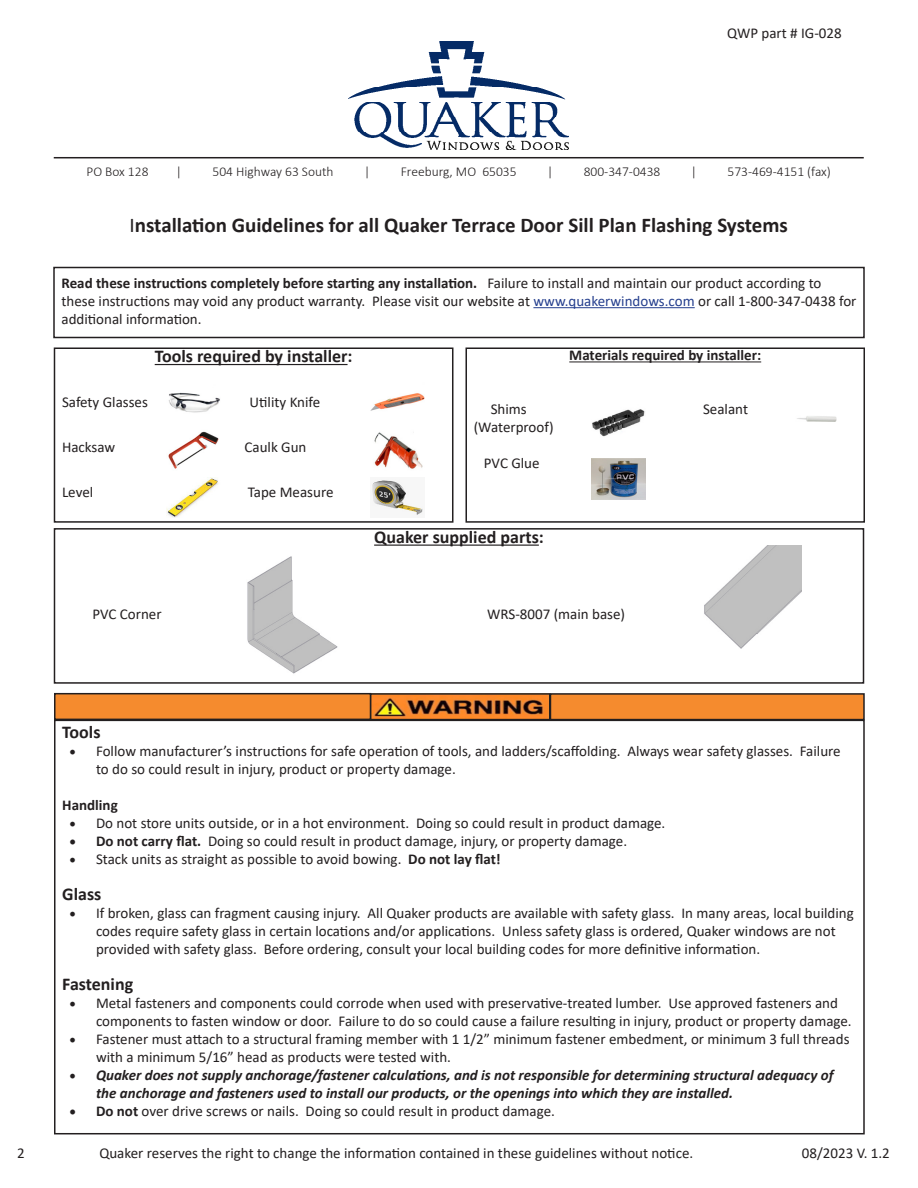
<style>
.page{position:relative;width:918px;height:1188px;background:#fff}
.page>*{position:absolute;margin:0;border:0;box-sizing:border-box;transform-origin:0 0}
.t1{font:700 21px "Calibri";color:#231f20}
.t2{font:700 18px "Calibri";color:#231f20}
.t3{font:15px/18px "Calibri";color:#231f20}
.t4{font:italic 700 15px/18px "Calibri";color:#231f20}
.t5{font:700 15px "Calibri";color:#231f20}
.t6{font:300 13.5px "Calibri";color:#231f20}
.s1{font-weight:400}
.s2{font-weight:700}
.s3{color:#253f8e}
.s4{font-family:"Minion Pro";font-size:18px}
.s5{font-family:"Minion Pro";font-weight:700;font-size:18px}
.s6{font-family:"Minion Pro";font-weight:400;font-style:normal;font-size:18px}
</style>
<div class="page">
<img style="left:349px;top:42px;width:220px;height:108px">
<hr style="left:54px;top:157px;width:810px;height:1px;background:#231f20">
<hr style="left:533px;top:307px;width:162px;height:1px;background:#253f8e">
<div style="left:53px;top:267px;width:812px;height:71px;border:2px solid #231f20"></div>
<img style="left:373px;top:696px;width:175px;height:21px">
<div style="left:370px;top:693px;width:181px;height:27px;border:2px solid #231f20"></div>
<div style="left:55px;top:694px;width:315px;height:25px;background:#f58b2e"></div>
<div style="left:54px;top:693px;width:317px;height:27px;border:2px solid #231f20"></div>
<div style="left:550px;top:694px;width:314px;height:26px;background:#f58b2e"></div>
<div style="left:550px;top:693px;width:315px;height:27px;border:2px solid #231f20"></div>
<div style="left:54px;top:720px;width:811px;height:414px;border:2px solid #231f20"></div>
<hr style="left:155px;top:364px;width:193px;height:1px;background:#231f20">
<div style="left:54px;top:347px;width:399px;height:176px;border:2px solid #231f20"></div>
<img style="left:169px;top:392px;width:51px;height:21px">
<img style="left:371px;top:393px;width:54px;height:18px">
<img style="left:168px;top:431px;width:51px;height:38px">
<img style="left:374px;top:432px;width:49px;height:37px">
<img style="left:167px;top:477px;width:51px;height:41px">
<img style="left:372px;top:480px;width:51px;height:35px">
<hr style="left:569px;top:361px;width:192px;height:1px;background:#231f20">
<div style="left:465px;top:347px;width:400px;height:176px;border:2px solid #231f20"></div>
<img style="left:592px;top:409px;width:53px;height:28px">
<img style="left:797px;top:416px;width:40px;height:6px">
<hr style="left:374px;top:545px;width:165px;height:1px;background:#231f20">
<div style="left:54px;top:528px;width:810px;height:156px;border:2px solid #231f20"></div>
<img style="left:247px;top:556px;width:91px;height:118px">
<img style="left:704px;top:545px;width:97px;height:104px">
<img style="left:591px;top:459px;width:54px;height:40px">
<p class="t3" style="left:727px;top:24px;width:116px">QWP part # IG-028</p>
<p class="t6" style="left:87px;top:163px;width:63px">PO Box 128</p>
<p class="t6" style="left:176px;top:163px;width:8px">|</p>
<p class="t6" style="left:213px;top:163px;width:122px">504 Highway 63 South</p>
<p class="t6" style="left:364px;top:163px;width:8px">|</p>
<p class="t6" style="left:401px;top:163px;width:117px">Freeburg, MO 65035</p>
<p class="t6" style="left:547px;top:163px;width:8px">|</p>
<p class="t6" style="left:584px;top:163px;width:78px">800-347-0438</p>
<p class="t6" style="left:691px;top:163px;width:8px">|</p>
<p class="t6" style="left:728px;top:163px;width:105px">573-469-4151 (fax)</p>
<p class="t1" style="left:130px;top:210px;width:660px"><span class="s1">I</span>nstallation Guidelines for all Quaker Terrace Door Sill Plan Flashing Systems</p>
<p class="t3" style="left:62px;top:274px;width:796px"><span class="s2">Read these instructions completely before starting any installation.</span> Failure to install and maintain our product according to these instructions may void any product warranty. Please visit our website at <span class="s3">www.quakerwindows.com</span> or call 1-800-347-0438 for additional information.</p>
<p class="t2" style="left:155px;top:344px;width:199px">Tools required by installer:</p>
<p class="t3" style="left:62px;top:393px;width:87px">Safety Glasses</p>
<p class="t3" style="left:250px;top:393px;width:72px">Utility Knife</p>
<p class="t3" style="left:62px;top:438px;width:55px">Hacksaw</p>
<p class="t3" style="left:245px;top:438px;width:63px">Caulk Gun</p>
<p class="t3" style="left:62px;top:483px;width:33px">Level</p>
<p class="t3" style="left:248px;top:483px;width:87px">Tape Measure</p>
<p class="t5" style="left:569px;top:345px;width:193px">Materials required by installer:</p>
<p class="t3" style="left:491px;top:400px;width:38px">Shims</p>
<p class="t3" style="left:703px;top:400px;width:47px">Sealant</p>
<p class="t3" style="left:474px;top:418px;width:82px">(Waterproof)</p>
<p class="t3" style="left:484px;top:454px;width:57px">PVC Glue</p>
<p class="t2" style="left:374px;top:524px;width:171px">Quaker supplied parts:</p>
<p class="t3" style="left:93px;top:604px;width:71px">PVC Corner</p>
<p class="t3" style="left:487px;top:604px;width:139px">WRS-8007 (main base)</p>
<p class="t2" style="left:62px;top:719px;width:40px">Tools</p>
<p class="t3" style="left:96px;top:742px;width:746px;text-indent:-27px"><span class="s4">•</span> Follow manufacturer’s instructions for safe operation of tools, and ladders/scaffolding. Always wear safety glasses. Failure to do so could result in injury, product or property damage.</p>
<p class="t5" style="left:62px;top:794px;width:57px">Handling</p>
<p class="t3" style="left:69px;top:814px;width:598px"><span class="s4">•</span> Do not store units outside, or in a hot environment. Doing so could result in product damage.</p>
<p class="t3" style="left:69px;top:832px;width:560px"><span class="s5">•</span> <span class="s2">Do not carry flat.</span> Doing so could result in product damage, injury, or property damage.</p>
<p class="t3" style="left:69px;top:850px;width:433px"><span class="s4">•</span> Stack units as straight as possible to avoid bowing. <span class="s2">Do not lay flat!</span></p>
<p class="t2" style="left:62px;top:881px;width:41px">Glass</p>
<p class="t3" style="left:96px;top:904px;width:759px;text-indent:-27px"><span class="s4">•</span> If broken, glass can fragment causing injury. All Quaker products are available with safety glass. In many areas, local building codes require safety glass in certain locations and/or applications. Unless safety glass is ordered, Quaker windows are not provided with safety glass. Before ordering, consult your local building codes for more definitive information.</p>
<p class="t2" style="left:62px;top:971px;width:73px">Fastening</p>
<p class="t3" style="left:96px;top:994px;width:757px;text-indent:-27px"><span class="s4">•</span> Metal fasteners and components could corrode when used with preservative-treated lumber. Use approved fasteners and components to fasten window or door. Failure to do so could cause a failure resulting in injury, product or property damage.</p>
<p class="t3" style="left:96px;top:1030px;width:755px;text-indent:-27px"><span class="s4">•</span> Fastener must attach to a structural framing member with 1 1/2” minimum fastener embedment, or minimum 3 full threads with a minimum 5/16” head as products were tested with.</p>
<p class="t4" style="left:96px;top:1066px;width:739px;text-indent:-27px"><span class="s6">•</span> Quaker does not supply anchorage/fastener calculations, and is not responsible for determining structural adequacy of the anchorage and fasteners used to install our products, or the openings into which they are installed.</p>
<p class="t3" style="left:69px;top:1102px;width:487px"><span class="s5">•</span> <span class="s2">Do not</span> over drive screws or nails. Doing so could result in product damage.</p>
<p class="t3" style="left:17px;top:1144px;width:9px">2</p>
<p class="t3" style="left:99px;top:1144px;width:595px">Quaker reserves the right to change the information contained in these guidelines without notice.</p>
<p class="t3" style="left:802px;top:1144px;width:89px">08/2023 V. 1.2</p>
</div>
